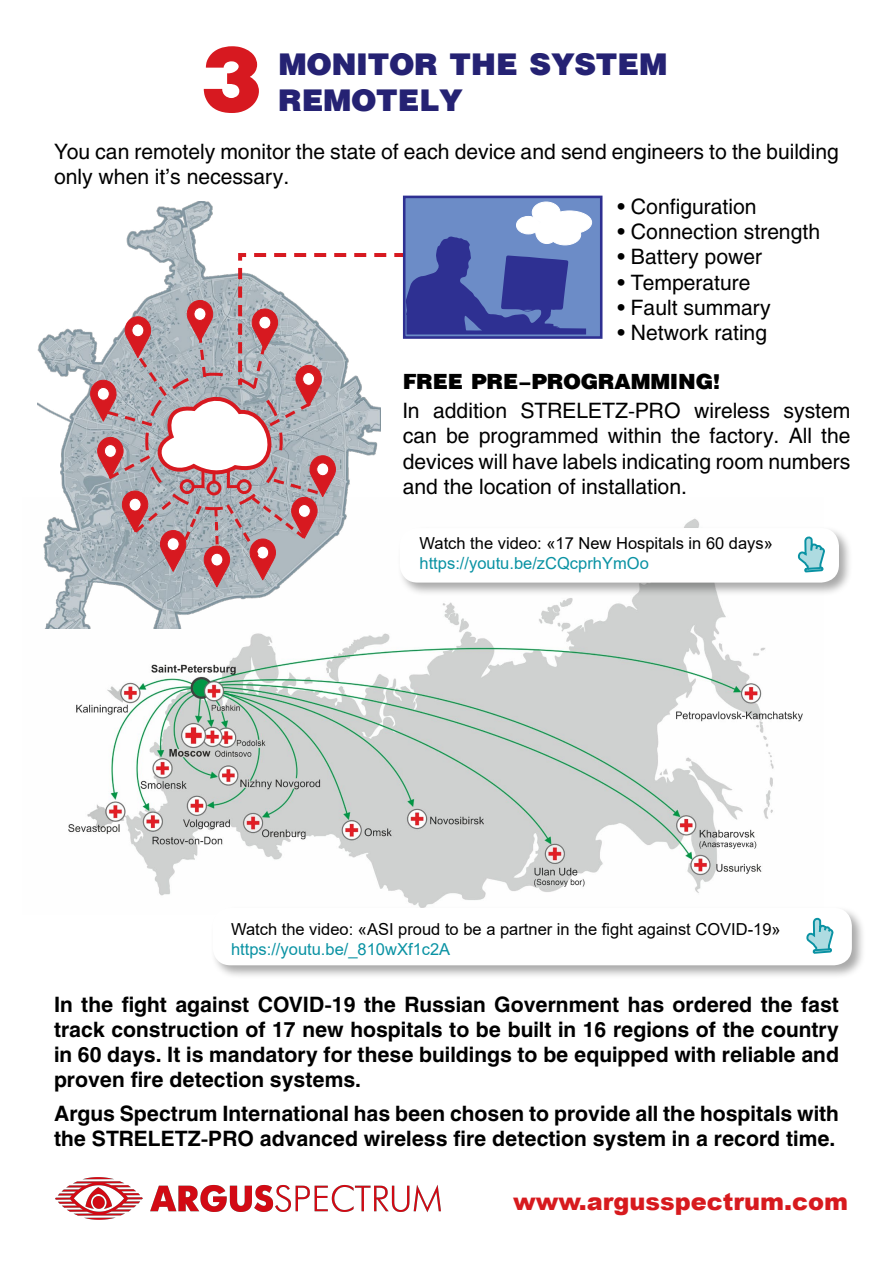
<style>
.page{position:relative;width:893px;height:1263px;background:#fff}
.page>*{position:absolute;margin:0;border:0;box-sizing:border-box;transform-origin:0 0}
.t1{font:900 90px "Helios";color:#d71920}
.t2{font:900 30px "Helios";color:#252273}
.t3{font:900 24px "Arial";color:#d71a1e}
.t4{font:700 21px/25.2px "Helios";color:#000;text-align:justify}
.t5{font:21px/25.2px "Helios";color:#000}
.t6{font:900 21px "Helios";color:#000}
.t7{font:16.5px "Arial";color:#000}
.t8{font:16.5px "Arial";color:#0992a3}
</style>
<div class="page">
<img style="left:68px;top:518px;width:735px;height:387px">
<div style="left:210px;top:905px;width:656px;height:74px;background:#000;opacity:.34"></div>
<div style="left:213px;top:908px;width:639px;height:57px;background:#fff;border-radius:18px"></div>
<img style="left:37px;top:202px;width:344px;height:427px">
<div style="left:403px;top:196px;width:199px;height:143px;background:#6c8cc7;border:3px solid #2e3092"></div>
<div style="left:516px;top:216px;width:24px;height:18px;background:#fff;border-radius:50%"></div>
<div style="left:516px;top:216px;width:24px;height:18px;border:1px solid #fff;border-radius:50%"></div>
<div style="left:536px;top:220px;width:22px;height:24px;background:#fff;border-radius:50%"></div>
<div style="left:535px;top:219px;width:23px;height:25px;border:1px solid #fff;border-radius:50%"></div>
<div style="left:532px;top:202px;width:28px;height:21px;background:#fff;border-radius:50%"></div>
<div style="left:532px;top:202px;width:28px;height:21px;border:1px solid #fff;border-radius:50%"></div>
<div style="left:547px;top:211px;width:45px;height:23px;background:#fff;border-radius:50%"></div>
<div style="left:547px;top:211px;width:45px;height:23px;border:1px solid #fff;border-radius:50%"></div>
<div style="left:549px;top:225px;width:32px;height:20px;background:#fff;border-radius:50%"></div>
<div style="left:549px;top:224px;width:32px;height:21px;border:1px solid #fff;border-radius:50%"></div>
<svg style="left:90px;top:236px;width:496px;height:352px"></svg>
<svg style="left:806px;top:918px;width:28px;height:36px"></svg>
<div style="left:397px;top:525px;width:456px;height:72px;background:#000;opacity:.34"></div>
<div style="left:400px;top:528px;width:439px;height:55px;background:#fff;border-radius:18px"></div>
<svg style="left:797px;top:536px;width:28px;height:37px"></svg>
<img style="left:56px;top:1177px;width:384px;height:43px">
<h1 class="t1" style="left:202px;top:24px;width:61px">3</h1>
<h2 class="t2" style="left:279px;top:46px;width:390px">MONITOR THE SYSTEM</h2>
<h2 class="t2" style="left:279px;top:82px;width:185px">REMOTELY</h2>
<p class="t5" style="left:54px;top:139px;width:786px">You can remotely monitor the state of each device and send engineers to the building only when it’s necessary.</p>
<p class="t5" style="left:618px;top:194px;width:141px">• Configuration</p>
<p class="t5" style="left:618px;top:219px;width:204px">• Connection strength</p>
<p class="t5" style="left:618px;top:244px;width:146px">• Battery power</p>
<p class="t5" style="left:618px;top:269px;width:134px">• Temperature</p>
<p class="t5" style="left:618px;top:295px;width:155px">• Fault summary</p>
<p class="t5" style="left:618px;top:320px;width:151px">• Network rating</p>
<p class="t6" style="left:403px;top:369px;width:319px">FREE PRE-PROGRAMMING!</p>
<p class="t5" style="left:403px;top:398px;width:449px;text-align:justify">In addition STRELETZ-PRO wireless system can be programmed within the factory. All the devices will have labels indicating room numbers and the location of installation.</p>
<p class="t7" style="left:420px;top:532px;width:355px">Watch the video: «17 New Hospitals in 60 days»</p>
<p class="t8" style="left:420px;top:552px;width:231px">https://youtu.be/zCQcprhYmOo</p>
<p class="t7" style="left:231px;top:918px;width:551px">Watch the video: «ASI proud to be a partner in the fight against COVID-19»</p>
<p class="t8" style="left:231px;top:937px;width:221px">https://youtu.be/_810wXf1c2A</p>
<p class="t4" style="left:54px;top:992px;width:786px">In the fight against COVID-19 the Russian Government has ordered the fast track construction of 17 new hospitals to be built in 16 regions of the country in 60 days. It is mandatory for these buildings to be equipped with reliable and proven fire detection systems.</p>
<p class="t4" style="left:54px;top:1101px;width:786px">Argus Spectrum International has been chosen to provide all the hospitals with the STRELETZ-PRO advanced wireless fire detection system in a record time.</p>
<p class="t3" style="left:513px;top:1184px;width:337px">www.argusspectrum.com</p>
</div>
